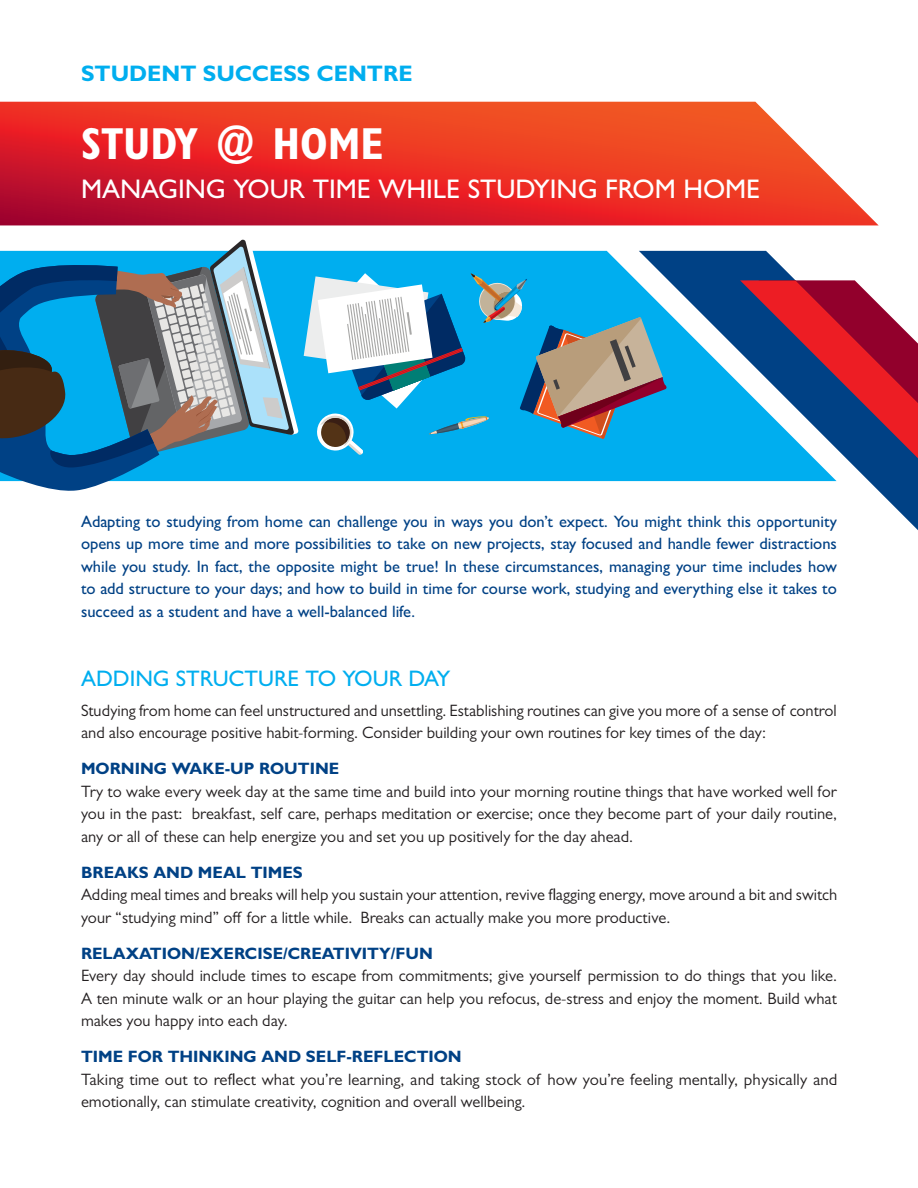
<style>
.page{position:relative;width:918px;height:1188px;background:#fff}
.page>*{position:absolute;margin:0;border:0;box-sizing:border-box;transform-origin:0 0}
.t1{font:700 condensed 45px "Gill Sans MT Pro";color:#fff}
.t2{font:500 27px "Gill Sans MT Pro";color:#fff}
.t3{font:500 22.5px "Gill Sans MT Pro";color:#00aeef}
.t4{font:700 22.5px "Gill Sans MT Pro";color:#00aeef}
.t5{font:16.5px/22.5px "Gill Sans MT Pro";color:#231f20}
.t6{font:500 16.5px/22.5px "Gill Sans MT Pro";color:#004185;text-align:justify}
.t7{font:700 16.5px "Gill Sans MT Pro";color:#004185}
</style>
<div class="page">
<svg style="left:758px;top:458px;width:160px;height:72px"></svg>
<svg style="left:667px;top:251px;width:170px;height:230px;fill:#00aeef"></svg>
<svg style="left:0;top:239px;width:667px;height:252px;background:#4fa3c5"></svg>
<svg style="left:0;top:102px;width:878px;height:123px;background:#e53d34"></svg>
<svg style="left:740px;top:280px;width:178px;height:178px;background:#7f5378"></svg>
<h3 class="t4" style="left:81px;top:59px;width:333px">STUDENT SUCCESS CENTRE</h3>
<h1 class="t1" style="left:81px;top:118px;width:304px">STUDY @ HOME</h1>
<h2 class="t2" style="left:81px;top:173px;width:681px">MANAGING YOUR TIME WHILE STUDYING FROM HOME</h2>
<p class="t6" style="left:81px;top:510px;width:758px">Adapting to studying from home can challenge you in ways you don’t expect. You might think this opportunity opens up more time and more possibilities to take on new projects, stay focused and handle fewer distractions while you study. In fact, the opposite might be true! In these circumstances, managing your time includes how to add structure to your days; and how to build in time for course work, studying and everything else it takes to succeed as a student and have a well-balanced life.</p>
<h3 class="t3" style="left:81px;top:665px;width:371px">ADDING STRUCTURE TO YOUR DAY</h3>
<p class="t5" style="left:81px;top:699px;width:757px">Studying from home can feel unstructured and unsettling. Establishing routines can give you more of a sense of control and also encourage positive habit-forming. Consider building your own routines for key times of the day:</p>
<p class="t7" style="left:81px;top:758px;width:260px">MORNING WAKE-UP ROUTINE</p>
<p class="t5" style="left:81px;top:780px;width:758px;text-align:justify">Try to wake every week day at the same time and build into your morning routine things that have worked well for you in the past: breakfast, self care, perhaps meditation or exercise; once they become part of your daily routine, any or all of these can help energize you and set you up positively for the day ahead.</p>
<p class="t7" style="left:81px;top:862px;width:223px">BREAKS AND MEAL TIMES</p>
<p class="t5" style="left:81px;top:883px;width:758px">Adding meal times and breaks will help you sustain your attention, revive flagging energy, move around a bit and switch your “studying mind” off for a little while. Breaks can actually make you more productive.</p>
<p class="t7" style="left:81px;top:943px;width:353px">RELAXATION/EXERCISE/CREATIVITY/FUN</p>
<p class="t5" style="left:81px;top:964px;width:758px;text-align:justify">Every day should include times to escape from commitments; give yourself permission to do things that you like.<br>A ten minute walk or an hour playing the guitar can help you refocus, de-stress and enjoy the moment. Build what makes you happy into each day.</p>
<p class="t7" style="left:81px;top:1046px;width:382px">TIME FOR THINKING AND SELF-REFLECTION</p>
<p class="t5" style="left:81px;top:1068px;width:758px">Taking time out to reflect what you’re learning, and taking stock of how you’re feeling mentally, physically and emotionally, can stimulate creativity, cognition and overall wellbeing.</p>
</div>
